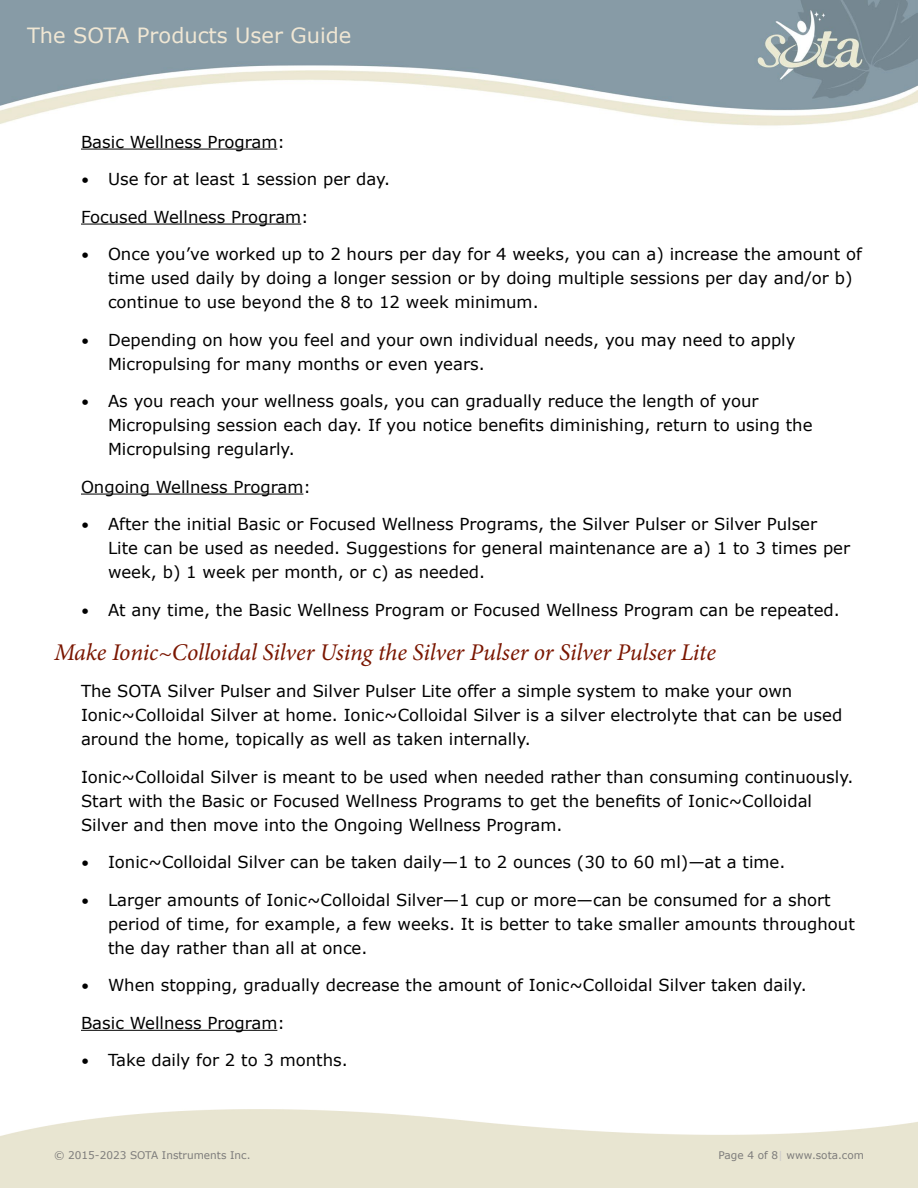
<style>
.page{position:relative;width:918px;height:1188px;background:#fff}
.page>*{position:absolute;margin:0;border:0;box-sizing:border-box;transform-origin:0 0}
.t1{font:italic 24px "Minion Pro";letter-spacing:-.005em;color:#7a1600}
.t2{font:21px "Verdana";color:#f0e7d4}
.t3{font:16.5px/24px "Verdana";color:#000}
.t4{font:10.5px "Verdana";color:#7d7c7b}
.s1{font-size:15px}
.s2{color:#cbcaca}
</style>
<div class="page">
<img style="left:0;top:0;width:918px;height:126px">
<hr style="left:81px;top:149px;width:196px;height:1px;background:#000">
<hr style="left:81px;top:224px;width:220px;height:1px;background:#000">
<hr style="left:81px;top:494px;width:222px;height:1px;background:#000">
<hr style="left:81px;top:1030px;width:196px;height:1px;background:#000">
<p class="t2" style="left:27px;top:22px;width:326px">The SOTA Products User Guide</p>
<p class="t3" style="left:81px;top:129px;width:205px">Basic Wellness Program:</p>
<p class="t3" style="left:81px;top:167px;width:311px"><span class="s1">•</span> Use for at least 1 session per day.</p>
<p class="t3" style="left:81px;top:204px;width:229px">Focused Wellness Program:</p>
<p class="t3" style="left:108px;top:242px;width:755px;text-indent:-27px"><span class="s1">•</span> Once you’ve worked up to 2 hours per day for 4 weeks, you can a) increase the amount of time used daily by doing a longer session or by doing multiple sessions per day and/or b) continue to use beyond the 8 to 12 week minimum.</p>
<p class="t3" style="left:108px;top:327px;width:689px;text-indent:-27px"><span class="s1">•</span> Depending on how you feel and your own individual needs, you may need to apply<br>Micropulsing for many months or even years.</p>
<p class="t3" style="left:108px;top:389px;width:706px;text-indent:-27px"><span class="s1">•</span> As you reach your wellness goals, you can gradually reduce the length of your<br>Micropulsing session each day. If you notice benefits diminishing, return to using the<br>Micropulsing regularly.</p>
<p class="t3" style="left:81px;top:474px;width:231px">Ongoing Wellness Program:</p>
<p class="t3" style="left:108px;top:512px;width:744px;text-indent:-27px"><span class="s1">•</span> After the initial Basic or Focused Wellness Programs, the Silver Pulser or Silver Pulser<br>Lite can be used as needed. Suggestions for general maintenance are a) 1 to 3 times per week, b) 1 week per month, or c) as needed.</p>
<p class="t3" style="left:81px;top:597px;width:760px"><span class="s1">•</span> At any time, the Basic Wellness Program or Focused Wellness Program can be repeated.</p>
<h1 class="t1" style="left:54px;top:636px;width:663px">Make Ionic~Colloidal Silver Using the Silver Pulser or Silver Pulser Lite</h1>
<p class="t3" style="left:81px;top:679px;width:763px">The SOTA Silver Pulser and Silver Pulser Lite offer a simple system to make your own<br>Ionic~Colloidal Silver at home. Ionic~Colloidal Silver is a silver electrolyte that can be used around the home, topically as well as taken internally.</p>
<p class="t3" style="left:81px;top:764px;width:774px">Ionic~Colloidal Silver is meant to be used when needed rather than consuming continuously.<br>Start with the Basic or Focused Wellness Programs to get the benefits of Ionic~Colloidal<br>Silver and then move into the Ongoing Wellness Program.</p>
<p class="t3" style="left:81px;top:850px;width:706px"><span class="s1">•</span> Ionic~Colloidal Silver can be taken daily—1 to 2 ounces (30 to 60 ml)—at a time.</p>
<p class="t3" style="left:108px;top:887px;width:748px;text-indent:-27px"><span class="s1">•</span> Larger amounts of Ionic~Colloidal Silver—1 cup or more—can be consumed for a short period of time, for example, a few weeks. It is better to take smaller amounts throughout the day rather than all at once.</p>
<p class="t3" style="left:81px;top:973px;width:727px"><span class="s1">•</span> When stopping, gradually decrease the amount of Ionic~Colloidal Silver taken daily.</p>
<p class="t3" style="left:81px;top:1010px;width:205px">Basic Wellness Program:</p>
<p class="t3" style="left:81px;top:1048px;width:268px"><span class="s1">•</span> Take daily for 2 to 3 months.</p>
<p class="t4" style="left:54px;top:1149px;width:198px">© 2015-2023 SOTA Instruments Inc.</p>
<p class="t4" style="left:718px;top:1149px;width:147px">Page 4 of 8<span class="s2">|</span> www.sota.com</p>
</div>
